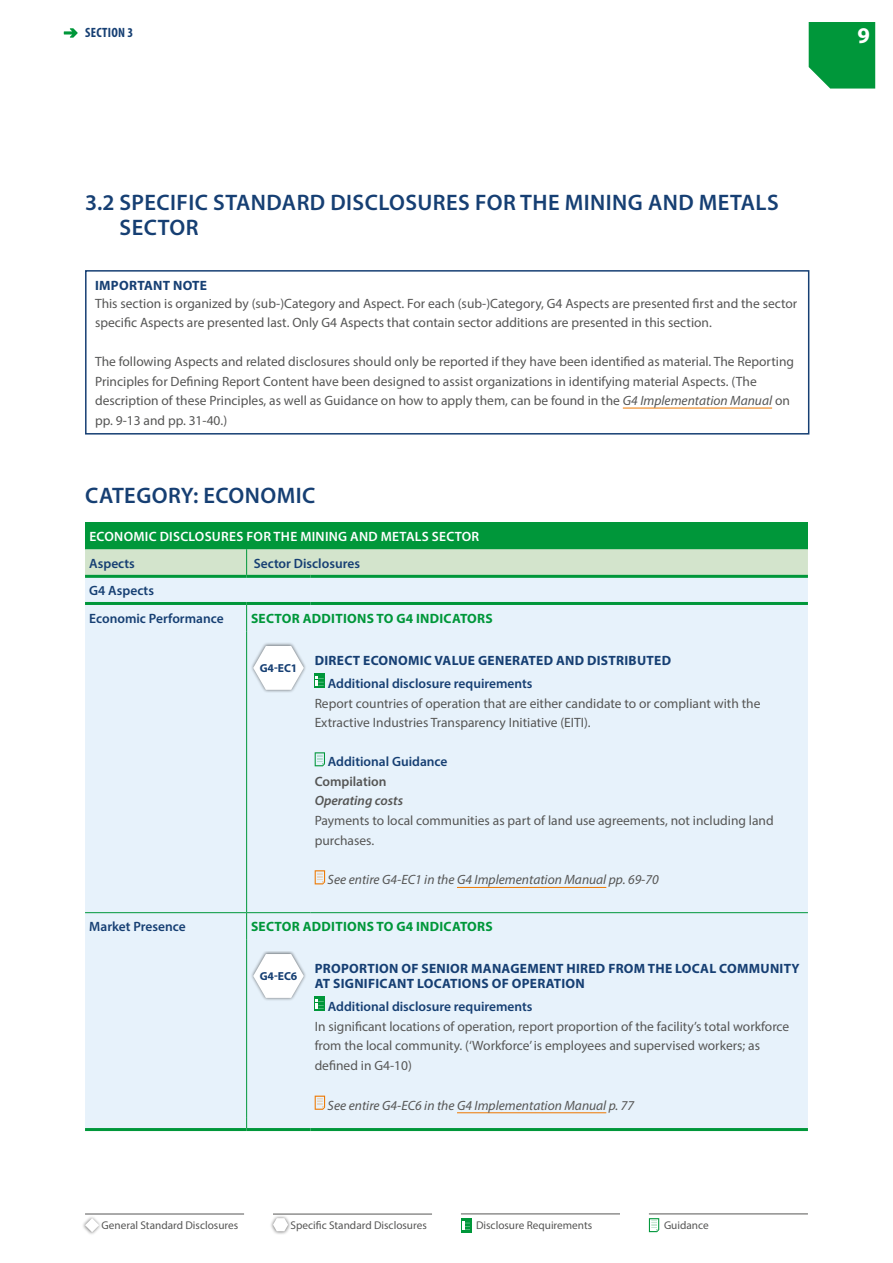
<style>
.page{position:relative;width:893px;height:1263px;background:#fff}
.page>*{position:absolute;margin:0;border:0;box-sizing:border-box;transform-origin:0 0}
._1_heading_1a_span{font:600 22.5px/24.8px "Myriad Pro";letter-spacing:.02em;color:#163f73}
._03-nav_-_page_no{font:700 22.5px "Myriad Pro";color:#fff}
._2-table_body_copy{font:13.5px/19.5px "Myriad Pro";color:#565655}
._2-table_indicator_c{font:700 13.5px/15px "Myriad Pro";letter-spacing:.02em;color:#163f73}
._2-table_subheading{font:600 13.5px "Myriad Pro";color:#163f73}
._2-table_body_copy_i{font:italic 13.5px "Myriad Pro";color:#565655}
._2-table_caps_headin{font:700 13.5px "Myriad Pro";letter-spacing:.02em;color:#00973a}
._2-table_title{font:600 13.5px "Myriad Pro";letter-spacing:.02em;color:#fff}
._2-table_header{font:600 13.5px "Myriad Pro";color:#163f73}
._2-table_subheading-2{font:italic 600 13.5px "Myriad Pro";color:#565655}
._2-table_subheading-3{font:600 13.5px "Myriad Pro";color:#565655}
.t1{font:700 condensed 13.5px "Myriad Pro";letter-spacing:.02em;color:#163f73}
.t2{font:700 11.7px "Myriad Pro";letter-spacing:-.005em;color:#163f73}
._1-footnote{font:11.25px "Myriad Pro";color:#565655}
.s1{font-weight:700;color:#163f73}
.s2{font-style:italic}
</style>
<div class="page">
<div style="left:809px;top:22px;width:66px;height:67px;background:#00973a"></div>
<svg style="left:64px;top:28px;width:14px;height:10px"></svg>
<hr style="left:623px;top:408px;width:149px;height:1px;background:#ee7800">
<div style="left:85px;top:270px;width:724px;height:165px;border:2px solid #163f73"></div>
<div style="left:85px;top:522px;width:723px;height:27px;background:#00973a"></div>
<div style="left:85px;top:578px;width:723px;height:550px;background:#e7f2fb"></div>
<hr style="left:85px;top:912px;width:162px;height:1px;background:#00973a">
<hr style="left:247px;top:912px;width:63px;height:1px;background:#00973a">
<hr style="left:310px;top:912px;width:498px;height:1px;background:#00973a">
<svg style="left:246px;top:605px;width:1px;height:27px"></svg>
<hr style="left:246px;top:632px;width:1px;height:280px;background:#00973a">
<svg style="left:246px;top:913px;width:1px;height:27px"></svg>
<hr style="left:246px;top:940px;width:1px;height:178px;background:#00973a">
<hr style="left:85px;top:1128px;width:162px;height:3px;background:#00973a">
<hr style="left:247px;top:1128px;width:63px;height:3px;background:#00973a">
<hr style="left:310px;top:1128px;width:498px;height:3px;background:#00973a">
<svg style="left:85px;top:549px;width:723px;height:26px;background:#cfe2c9"></svg>
<hr style="left:85px;top:575px;width:162px;height:3px;background:#00973a">
<hr style="left:247px;top:575px;width:63px;height:3px;background:#00973a">
<hr style="left:310px;top:575px;width:498px;height:3px;background:#00973a">
<hr style="left:85px;top:602px;width:162px;height:3px;background:#00973a">
<hr style="left:247px;top:602px;width:63px;height:3px;background:#00973a">
<hr style="left:310px;top:602px;width:498px;height:3px;background:#00973a">
<div style="left:250px;top:643px;width:57px;height:50px;background:#000;opacity:.55"></div>
<svg style="left:253px;top:646px;width:51px;height:44px"></svg>
<hr style="left:457px;top:887px;width:149px;height:1px;background:#ee7800">
<div style="left:315px;top:674px;width:10px;height:14px;background:#00973a"></div>
<svg style="left:316px;top:677px;width:8px;height:9px"></svg>
<svg style="left:315px;top:752px;width:10px;height:14px"></svg>
<svg style="left:315px;top:870px;width:10px;height:14px"></svg>
<div style="left:250px;top:951px;width:57px;height:50px;background:#000;opacity:.55"></div>
<svg style="left:253px;top:954px;width:51px;height:44px"></svg>
<hr style="left:457px;top:1112px;width:149px;height:1px;background:#ee7800">
<div style="left:315px;top:997px;width:10px;height:14px;background:#00973a"></div>
<svg style="left:316px;top:1000px;width:8px;height:9px"></svg>
<svg style="left:315px;top:1095px;width:10px;height:15px"></svg>
<hr style="left:85px;top:1213px;width:159px;height:1px;background:#565655">
<div style="left:82px;top:1215px;width:20px;height:20px;background:#000;opacity:.55"></div>
<svg style="left:85px;top:1218px;width:14px;height:14px"></svg>
<hr style="left:273px;top:1214px;width:159px;height:1px;background:#565655">
<div style="left:270px;top:1215px;width:21px;height:20px;background:#000;opacity:.55"></div>
<svg style="left:273px;top:1218px;width:15px;height:13px"></svg>
<hr style="left:461px;top:1213px;width:159px;height:1px;background:#565655">
<div style="left:461px;top:1218px;width:10px;height:14px;background:#00973a"></div>
<svg style="left:462px;top:1221px;width:8px;height:9px"></svg>
<hr style="left:649px;top:1213px;width:159px;height:1px;background:#565655">
<svg style="left:649px;top:1218px;width:10px;height:14px"></svg>
<p class="t1" style="left:85px;top:24px;width:50px">SECTION 3</p>
<p class="_03-nav_-_page_no" style="left:857px;top:21px;width:14px">9</p>
<p class="_1_heading_1a_span" style="left:120px;top:190px;width:661px;text-indent:-35px">3.2 SPECIFIC STANDARD DISCLOSURES FOR THE MINING AND METALS<br>SECTOR</p>
<p class="_2-table_body_copy" style="left:95px;top:277px;width:704px;line-height:17.2px"><span class="s1">IMPORTANT NOTE<br></span>This section is organized by (sub-)Category and Aspect. For each (sub-)Category, G4 Aspects are presented first and the sector</p>
<p class="_2-table_body_copy" style="left:95px;top:313px;width:618px">specific Aspects are presented last. Only G4 Aspects that contain sector additions are presented in this section.</p>
<p class="_2-table_body_copy" style="left:95px;top:352px;width:700px">The following Aspects and related disclosures should only be reported if they have been identified as material. The Reporting Principles for Defining Report Content have been designed to assist organizations in identifying material Aspects. (The description of these Principles, as well as Guidance on how to apply them, can be found in the <span class="s2">G4 Implementation Manual</span> on pp. 9-13 and pp. 31-40.)</p>
<p class="_1_heading_1a_span" style="left:85px;top:482px;width:232px">CATEGORY: ECONOMIC</p>
<p class="_2-table_title" style="left:89px;top:528px;width:391px">ECONOMIC DISCLOSURES FOR THE MINING AND METALS SECTOR</p>
<p class="_2-table_header" style="left:89px;top:555px;width:47px">Aspects</p>
<p class="_2-table_header" style="left:254px;top:555px;width:108px">Sector Disclosures</p>
<p class="_2-table_header" style="left:89px;top:582px;width:66px">G4 Aspects</p>
<p class="_2-table_subheading" style="left:89px;top:610px;width:136px">Economic Performance</p>
<p class="_2-table_caps_headin" style="left:251px;top:610px;width:243px">SECTOR ADDITIONS TO G4 INDICATORS</p>
<p class="t2" style="left:260px;top:661px;width:39px">G4-EC1</p>
<p class="_2-table_indicator_c" style="left:315px;top:653px;width:358px">DIRECT ECONOMIC VALUE GENERATED AND DISTRIBUTED</p>
<p class="_2-table_subheading" style="left:328px;top:675px;width:206px">Additional disclosure requirements</p>
<p class="_2-table_body_copy" style="left:315px;top:693px;width:447px">Report countries of operation that are either candidate to or compliant with the<br>Extractive Industries Transparency Initiative (EITI).</p>
<p class="_2-table_subheading" style="left:328px;top:753px;width:121px">Additional Guidance</p>
<p class="_2-table_subheading-3" style="left:315px;top:773px;width:73px">Compilation</p>
<p class="_2-table_subheading-2" style="left:315px;top:792px;width:90px">Operating costs</p>
<p class="_2-table_body_copy" style="left:315px;top:810px;width:461px">Payments to local communities as part of land use agreements, not including land purchases.</p>
<p class="_2-table_body_copy_i" style="left:328px;top:871px;width:333px">See entire G4-EC1 in the G4 Implementation Manual pp. 69-70</p>
<p class="_2-table_subheading" style="left:89px;top:918px;width:98px">Market Presence</p>
<p class="_2-table_caps_headin" style="left:251px;top:918px;width:243px">SECTOR ADDITIONS TO G4 INDICATORS</p>
<p class="t2" style="left:260px;top:969px;width:39px">G4-EC6</p>
<p class="_2-table_indicator_c" style="left:315px;top:961px;width:486px">PROPORTION OF SENIOR MANAGEMENT HIRED FROM THE LOCAL COMMUNITY<br>AT SIGNIFICANT LOCATIONS OF OPERATION</p>
<p class="_2-table_subheading" style="left:328px;top:998px;width:206px">Additional disclosure requirements</p>
<p class="_2-table_body_copy" style="left:315px;top:1016px;width:476px">In significant locations of operation, report proportion of the facility’s total workforce from the local community. (‘Workforce’ is employees and supervised workers; as defined in G4-10)</p>
<p class="_2-table_body_copy_i" style="left:328px;top:1097px;width:308px">See entire G4-EC6 in the G4 Implementation Manual p. 77</p>
<p class="_1-footnote" style="left:102px;top:1218px;width:138px">General Standard Disclosures</p>
<p class="_1-footnote" style="left:290px;top:1219px;width:138px">Specific Standard Disclosures</p>
<p class="_1-footnote" style="left:476px;top:1218px;width:118px">Disclosure Requirements</p>
<p class="_1-footnote" style="left:664px;top:1218px;width:46px">Guidance</p>
</div>
